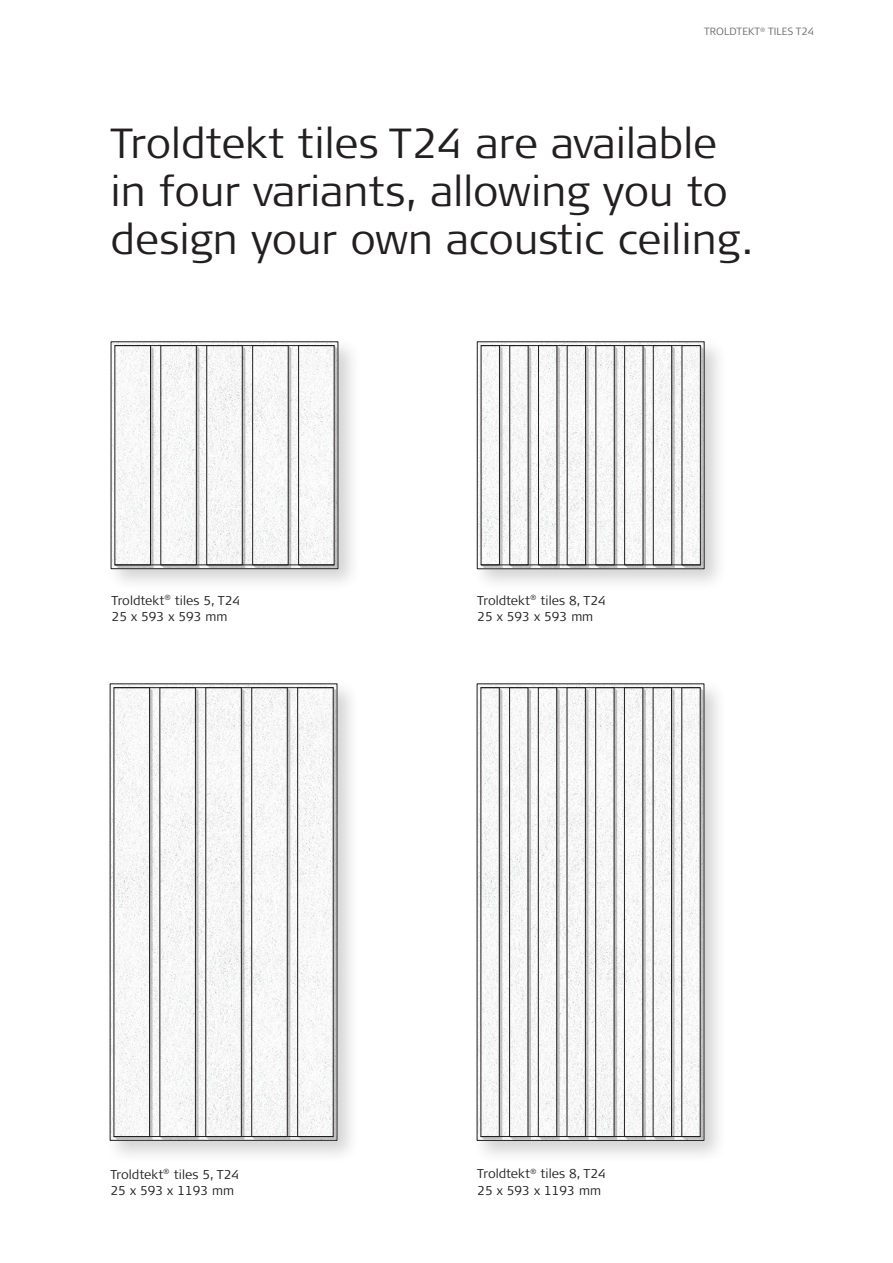
<style>
.page{position:relative;width:893px;height:1263px;background:#fff}
.page>*{position:absolute;margin:0;border:0;box-sizing:border-box;transform-origin:0 0}
.Rubrik{font:300 42px/48px "Signa Pro";color:#231f20}
.Brødtekst{font:300 12.75px "Signa Pro";color:#231f20}
.Illustration{font:300 10.5px "Signa Pro";letter-spacing:.01em;color:#6c6d70}
</style>
<div class="page">
<div style="left:472px;top:337px;width:255px;height:255px;background:#231f20;opacity:.2"></div>
<img style="left:479px;top:344px;width:223px;height:223px">
<svg style="left:682px;top:346px;width:20px;height:221px"></svg>
<svg style="left:653px;top:346px;width:22px;height:221px"></svg>
<svg style="left:625px;top:346px;width:21px;height:221px"></svg>
<svg style="left:596px;top:346px;width:21px;height:221px"></svg>
<svg style="left:567px;top:346px;width:22px;height:221px"></svg>
<svg style="left:538px;top:346px;width:22px;height:221px"></svg>
<svg style="left:510px;top:346px;width:21px;height:221px"></svg>
<svg style="left:481px;top:346px;width:21px;height:221px"></svg>
<hr style="left:481px;top:345px;width:219px;height:1px;background:#231f20">
<hr style="left:481px;top:565px;width:219px;height:1px;background:#231f20">
<div style="left:477px;top:342px;width:227px;height:227px;border:1px solid #231f20"></div>
<div style="left:682px;top:345px;width:19px;height:220px;border:1px solid #231f20"></div>
<div style="left:653px;top:345px;width:19px;height:220px;border:1px solid #231f20"></div>
<div style="left:624px;top:345px;width:19px;height:220px;border:1px solid #231f20"></div>
<div style="left:567px;top:345px;width:19px;height:220px;border:1px solid #231f20"></div>
<div style="left:538px;top:345px;width:19px;height:220px;border:1px solid #231f20"></div>
<div style="left:509px;top:345px;width:19px;height:220px;border:1px solid #231f20"></div>
<div style="left:481px;top:345px;width:19px;height:220px;border:1px solid #231f20"></div>
<div style="left:106px;top:337px;width:255px;height:255px;background:#231f20;opacity:.2"></div>
<img style="left:113px;top:344px;width:223px;height:223px">
<svg style="left:299px;top:346px;width:37px;height:221px"></svg>
<svg style="left:253px;top:346px;width:38px;height:221px"></svg>
<svg style="left:207px;top:346px;width:38px;height:221px"></svg>
<svg style="left:161px;top:346px;width:38px;height:221px"></svg>
<svg style="left:115px;top:346px;width:38px;height:221px"></svg>
<hr style="left:115px;top:345px;width:219px;height:1px;background:#231f20">
<hr style="left:115px;top:565px;width:219px;height:1px;background:#231f20">
<div style="left:298px;top:345px;width:36px;height:220px;border:1px solid #231f20"></div>
<div style="left:252px;top:345px;width:36px;height:220px;border:1px solid #231f20"></div>
<div style="left:206px;top:345px;width:37px;height:220px;border:1px solid #231f20"></div>
<div style="left:161px;top:345px;width:36px;height:220px;border:1px solid #231f20"></div>
<div style="left:115px;top:345px;width:36px;height:220px;border:1px solid #231f20"></div>
<div style="left:105px;top:679px;width:255px;height:485px;background:#231f20;opacity:.2"></div>
<img style="left:112px;top:686px;width:223px;height:452px">
<svg style="left:298px;top:688px;width:37px;height:450px"></svg>
<svg style="left:252px;top:688px;width:38px;height:450px"></svg>
<svg style="left:206px;top:688px;width:38px;height:450px"></svg>
<svg style="left:160px;top:688px;width:38px;height:450px"></svg>
<svg style="left:114px;top:688px;width:39px;height:450px"></svg>
<hr style="left:114px;top:687px;width:219px;height:1px;background:#231f20">
<hr style="left:114px;top:1136px;width:219px;height:1px;background:#231f20">
<div style="left:297px;top:687px;width:36px;height:450px;border:1px solid #231f20"></div>
<div style="left:251px;top:687px;width:36px;height:450px;border:1px solid #231f20"></div>
<div style="left:206px;top:687px;width:36px;height:450px;border:1px solid #231f20"></div>
<div style="left:160px;top:687px;width:36px;height:450px;border:1px solid #231f20"></div>
<div style="left:114px;top:687px;width:36px;height:450px;border:1px solid #231f20"></div>
<div style="left:472px;top:679px;width:255px;height:485px;background:#231f20;opacity:.2"></div>
<img style="left:479px;top:686px;width:223px;height:452px">
<svg style="left:682px;top:688px;width:20px;height:450px"></svg>
<svg style="left:653px;top:688px;width:22px;height:450px"></svg>
<svg style="left:624px;top:688px;width:22px;height:450px"></svg>
<svg style="left:596px;top:688px;width:21px;height:450px"></svg>
<svg style="left:567px;top:688px;width:21px;height:450px"></svg>
<svg style="left:538px;top:688px;width:22px;height:450px"></svg>
<svg style="left:510px;top:688px;width:21px;height:450px"></svg>
<svg style="left:481px;top:688px;width:21px;height:450px"></svg>
<hr style="left:481px;top:687px;width:219px;height:1px;background:#231f20">
<hr style="left:481px;top:1136px;width:219px;height:1px;background:#231f20">
<div style="left:653px;top:687px;width:19px;height:450px;border:1px solid #231f20"></div>
<div style="left:624px;top:687px;width:19px;height:450px;border:1px solid #231f20"></div>
<div style="left:595px;top:687px;width:19px;height:450px;border:1px solid #231f20"></div>
<div style="left:567px;top:687px;width:19px;height:450px;border:1px solid #231f20"></div>
<div style="left:538px;top:687px;width:19px;height:450px;border:1px solid #231f20"></div>
<div style="left:509px;top:687px;width:19px;height:450px;border:1px solid #231f20"></div>
<p class="Illustration" style="left:704px;top:24px;width:112px">TROLDTEKT<sup>®</sup> TILES T24</p>
<p class="Rubrik" style="left:111px;top:117px;width:645px">Troldtekt tiles T24 are available in four variants, allowing you to design your own acoustic ceiling.</p>
<p class="Brødtekst" style="left:112px;top:591px;width:130px">Troldtekt<sup>®</sup> tiles 5, T24</p>
<p class="Brødtekst" style="left:112px;top:608px;width:117px">25 x 593 x 593 mm</p>
<p class="Brødtekst" style="left:111px;top:1165px;width:130px">Troldtekt<sup>®</sup> tiles 5, T24</p>
<p class="Brødtekst" style="left:111px;top:1182px;width:125px">25 x 593 x 1193 mm</p>
<p class="Brødtekst" style="left:477px;top:591px;width:130px">Troldtekt<sup>®</sup> tiles 8, T24</p>
<p class="Brødtekst" style="left:477px;top:608px;width:117px">25 x 593 x 593 mm</p>
<p class="Brødtekst" style="left:477px;top:1165px;width:130px">Troldtekt<sup>®</sup> tiles 8, T24</p>
<p class="Brødtekst" style="left:477px;top:1182px;width:125px">25 x 593 x 1193 mm</p>
</div>
